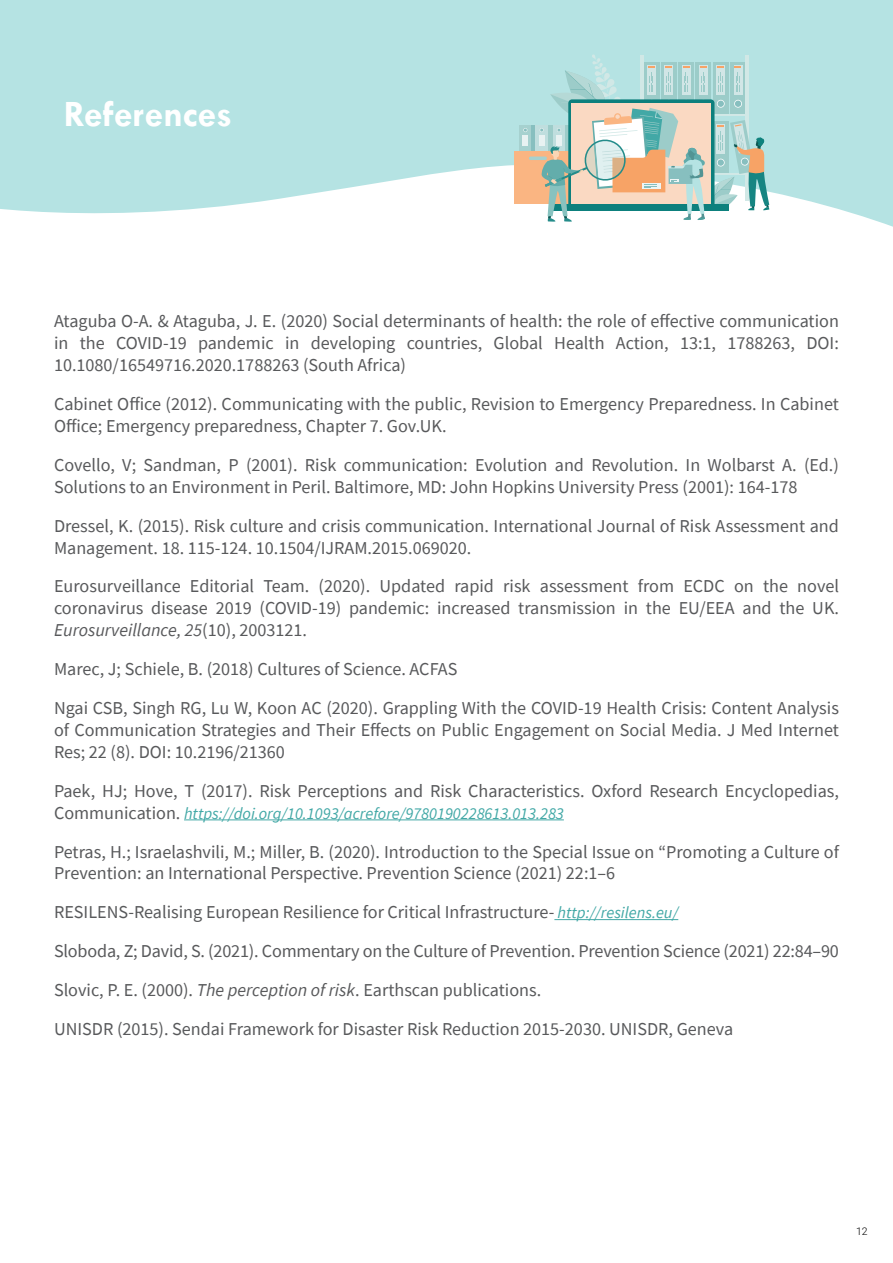
<style>
.page{position:relative;width:893px;height:1263px;background:#fff}
.page>*{position:absolute;margin:0;border:0;box-sizing:border-box;transform-origin:0 0}
.t1{font:700 37.5px "Tw Cen";color:#fff}
.t2{font:18.15px/21.9px "Source Sans Pro";color:#58595b}
.t3{font:italic 16.5px "Source Sans Pro";color:#42a8a6}
.t4{font:300 10.5px "Roboto";color:#000}
.s1{font-style:italic}
.s2{font-style:normal;font-size:18.15px;color:#58595b}
.s3{font-style:italic;font-size:16.5px;color:#42a8a6}
</style>
<div class="page">
<svg style="left:0;top:0;width:893px;height:227px;background:#bee6e6"></svg>
<div style="left:519px;top:125px;width:13px;height:41px;background:#a6d1cf"></div>
<div style="left:532px;top:125px;width:30px;height:41px;background:#87bfbf"></div>
<svg style="left:523px;top:128px;width:4px;height:4px"></svg>
<div style="left:522px;top:135px;width:6px;height:11px;background:#e8f2f2"></div>
<div style="left:535px;top:125px;width:13px;height:41px;background:#bfdede"></div>
<div style="left:539px;top:135px;width:6px;height:11px;background:#e8f2f2"></div>
<div style="left:514px;top:151px;width:57px;height:53px;background:#fab582"></div>
<hr style="left:529px;top:157px;width:18px;height:3px;background:#a6d1cf;border-radius:2px">
<svg style="left:540px;top:54px;width:229px;height:168px;background:#bcd1c7"></svg>
<hr style="left:184px;top:819px;width:380px;height:1px;background:#42a8a6">
<hr style="left:554px;top:919px;width:124px;height:1px;background:#42a8a6">
<h1 class="t1" style="left:64px;top:91px;width:170px">References</h1>
<p class="t2" style="left:54px;top:310px;width:786px;text-align:justify">Ataguba O-A. &amp; Ataguba, J. E. (2020) Social determinants of health: the role of effective communication in the COVID-19 pandemic in developing countries, Global Health Action, 13:1, 1788263, DOI:<br>10.1080/16549716.2020.1788263 (South Africa)</p>
<p class="t2" style="left:54px;top:393px;width:786px">Cabinet Office (2012). Communicating with the public, Revision to Emergency Preparedness. In Cabinet<br>Office; Emergency preparedness, Chapter 7. Gov.UK.</p>
<p class="t2" style="left:54px;top:454px;width:786px">Covello, V; Sandman, P (2001). Risk communication: Evolution and Revolution. In Wolbarst A. (Ed.)<br>Solutions to an Environment in Peril. Baltimore, MD: John Hopkins University Press (2001): 164-178</p>
<p class="t2" style="left:54px;top:514px;width:786px">Dressel, K. (2015). Risk culture and crisis communication. International Journal of Risk Assessment and<br>Management. 18. 115-124. 10.1504/IJRAM.2015.069020.</p>
<p class="t2" style="left:54px;top:575px;width:786px;text-align:justify">Eurosurveillance Editorial Team. (2020). Updated rapid risk assessment from ECDC on the novel coronavirus disease 2019 (COVID-19) pandemic: increased transmission in the EU/EEA and the UK.<br><span class="s1">Eurosurveillance, 25</span>(10), 2003121.</p>
<p class="t2" style="left:54px;top:649px;width:786px;line-height:38.8px">Marec, J; Schiele, B. (2018) Cultures of Science. ACFAS<br>Ngai CSB, Singh RG, Lu W, Koon AC (2020). Grappling With the COVID-19 Health Crisis: Content Analysis</p>
<p class="t2" style="left:54px;top:719px;width:786px">of Communication Strategies and Their Effects on Public Engagement on Social Media. J Med Internet<br>Res; 22 (8). DOI: 10.2196/21360</p>
<p class="t2" style="left:54px;top:780px;width:786px">Paek, HJ; Hove, T (2017). Risk Perceptions and Risk Characteristics. Oxford Research Encyclopedias,</p>
<p class="t3" style="left:54px;top:803px;width:511px"><span class="s2">Communication.</span> https://doi.org/10.1093/acrefore/9780190228613.013.283</p>
<p class="t2" style="left:54px;top:840px;width:786px">Petras, H.; Israelashvili, M.; Miller, B. (2020). Introduction to the Special Issue on “Promoting a Culture of<br>Prevention: an International Perspective. Prevention Science (2021) 22:1–6</p>
<p class="t2" style="left:54px;top:893px;width:786px;line-height:38.8px">RESILENS-Realising European Resilience for Critical Infrastructure- <span class="s3">http://resilens.eu/<br></span>Sloboda, Z; David, S. (2021). Commentary on the Culture of Prevention. Prevention Science (2021) 22:84–90<br>Slovic, P. E. (2000). <span class="s1">The perception of risk</span>. Earthscan publications.<br>UNISDR (2015). Sendai Framework for Disaster Risk Reduction 2015-2030. UNISDR, Geneva</p>
<p class="t4" style="left:856px;top:1224px;width:13px">12</p>
</div>
